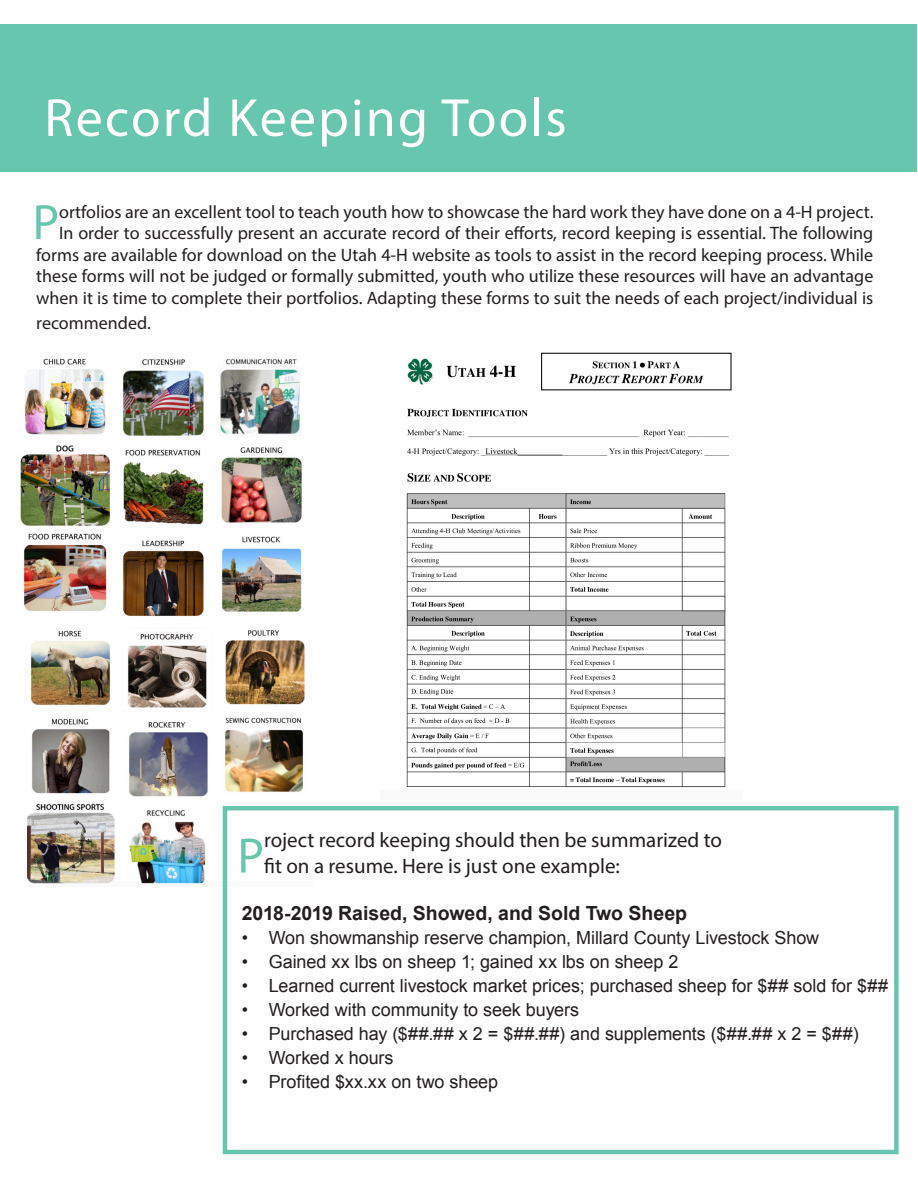
<style>
.page{position:relative;width:918px;height:1188px;background:#fff}
.page>*{position:absolute;margin:0;border:0;box-sizing:border-box;transform-origin:0 0}
.Section_Heading{font:54px "Myriad Pro";letter-spacing:.04em;color:#fff}
.Body_Text_Justified{font:50.1px "Myriad Pro";color:#66c6ae}
.Body_Text_Justified-2{font:21px/25.2px "Myriad Pro";color:#231f20}
.Body_Text_Justified-3{font:700 19.5px "Arial";color:#231f20}
.Body_Text_Justified-4{font:18px/21.6px "Myriad Pro";color:#231f20;text-align:right}
.t1{font:18px "Arial";letter-spacing:-.005em;color:#231f20}
</style>
<div class="page">
<div style="left:1px;top:24px;width:916px;height:148px;background:#66c6ae"></div>
<img style="left:20px;top:358px;width:282px;height:258px">
<img style="left:27px;top:630px;width:278px;height:256px">
<img style="left:406px;top:352px;width:326px;height:436px">
<div style="left:223px;top:806px;width:676px;height:348px;border:4px solid #66c6ae"></div>
<p class="Section_Heading" style="left:44px;top:84px;width:524px">Record Keeping Tools</p>
<p class="Body_Text_Justified-4" style="left:36px;top:200px;width:839px">ortfolios are an excellent tool to teach youth how to showcase the hard work they have done on a 4-H project.<br>In order to successfully present an accurate record of their efforts, record keeping is essential. The following forms are available for download on the Utah 4-H website as tools to assist in the record keeping process. While these forms will not be judged or formally submitted, youth who utilize these resources will have an advantage when it is time to complete their portfolios. Adapting these forms to suit the needs of each project/individual is</p>
<p class="Body_Text_Justified-4" style="left:36px;top:312px;width:116px">recommended.</p>
<p class="Body_Text_Justified" style="left:32px;top:191px;width:28px">P</p>
<p class="Body_Text_Justified" style="left:237px;top:825px;width:28px">P</p>
<p class="Body_Text_Justified-2" style="left:264px;top:827px;width:460px">roject record keeping should then be summarized to fit on a resume. Here is just one example:</p>
<p class="Body_Text_Justified-3" style="left:242px;top:901px;width:447px">2018-2019 Raised, Showed, and Sold Two Sheep</p>
<p class="t1" style="left:242px;top:926px;width:579px">• Won showmanship reserve champion, Millard County Livestock Show</p>
<p class="t1" style="left:242px;top:950px;width:438px">• Gained xx lbs on sheep 1; gained xx lbs on sheep 2</p>
<p class="t1" style="left:242px;top:974px;width:648px">• Learned current livestock market prices; purchased sheep for $## sold for $##</p>
<p class="t1" style="left:242px;top:998px;width:339px">• Worked with community to seek buyers</p>
<p class="t1" style="left:242px;top:1022px;width:618px">• Purchased hay ($##.## x 2 = $##.##) and supplements ($##.## x 2 = $##)</p>
<p class="t1" style="left:242px;top:1046px;width:153px">• Worked x hours</p>
<p class="t1" style="left:242px;top:1070px;width:258px">• Profited $xx.xx on two sheep</p>
</div>
